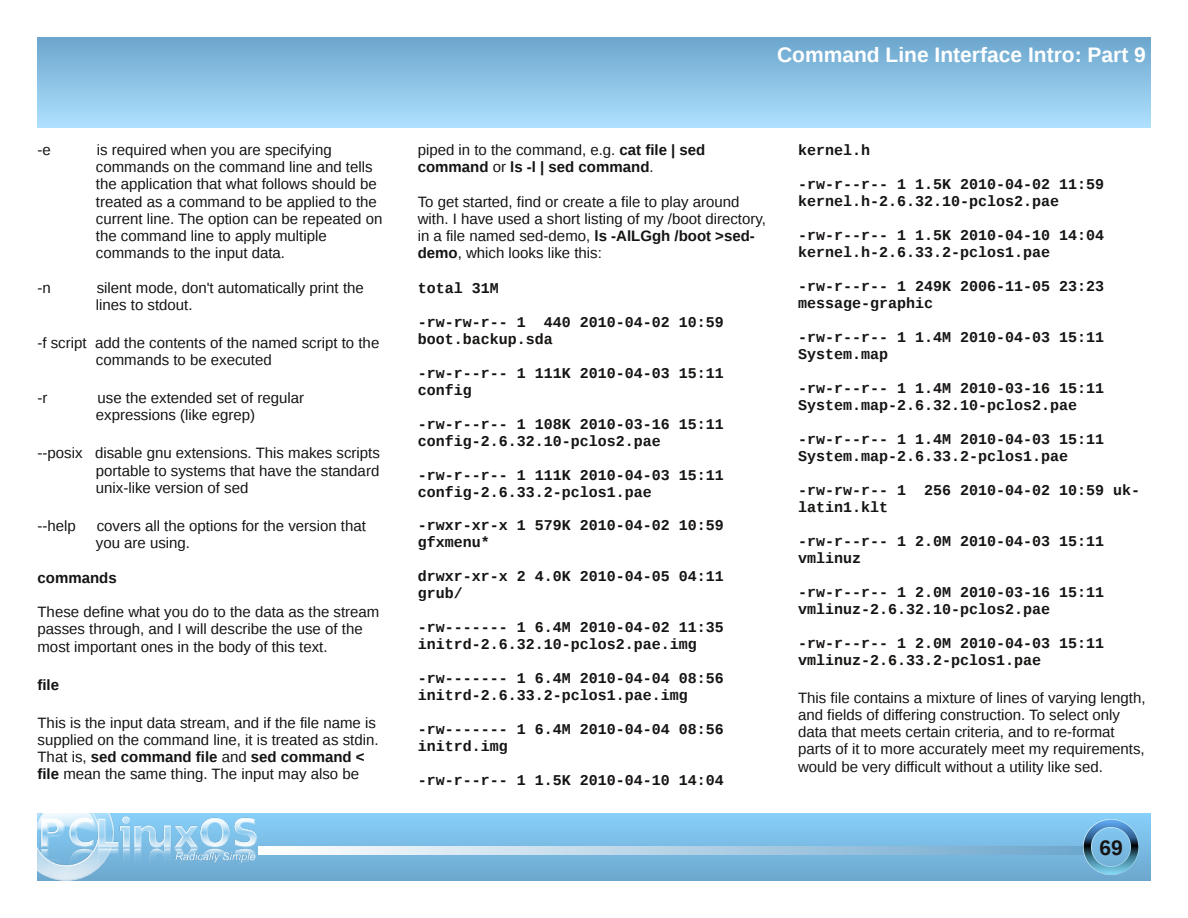
<style>
.page{position:relative;width:1188px;height:918px;background:#fff}
.page>*{position:absolute;margin:0;border:0;box-sizing:border-box;transform-origin:0 0}
.t1{font:700 21px "Liberation Sans";color:#fff}
.t2{font:700 21px "Liberation Sans";color:#161413}
.t3{font:15px/17.2px "Liberation Sans";color:#161413}
.t4{font:700 15px/17px "Liberation Mono";color:#161413}
.t5{font:700 15px/17.2px "Liberation Sans";color:#161413}
.s1{font-weight:700}
.s2{font-weight:400}
</style>
<div class="page">
<div style="left:38px;top:38px;width:1112px;height:90px;background:linear-gradient(to bottom,#6ca6cd,#aee1fe)"></div>
<div style="left:38px;top:813px;width:1112px;height:67px;background:linear-gradient(to bottom,#87d0fa,#6da7ce)"></div>
<svg style="left:258px;top:846px;width:825px;height:9px;background:#b6d3e6"></svg>
<img style="left:1083px;top:819px;width:55px;height:55px">
<img style="left:38px;top:813px;width:218px;height:67px">
<p class="t3" style="left:38px;top:141px;width:15px">-e</p>
<p class="t3" style="left:96px;top:141px;width:288px">is required when you are specifying commands on the command line and tells the application that what follows should be treated as a command to be applied to the current line. The option can be repeated on the command line to apply multiple commands to the input data.</p>
<p class="t3" style="left:38px;top:279px;width:15px">-n</p>
<p class="t3" style="left:96px;top:279px;width:270px">silent mode, don't automatically print the lines to stdout.</p>
<p class="t3" style="left:96px;top:334px;width:285px;text-indent:-58px">-f script add the contents of the named script to the commands to be executed</p>
<p class="t3" style="left:38px;top:389px;width:11px">-r</p>
<p class="t3" style="left:96px;top:389px;width:210px">use the extended set of regular expressions (like egrep)</p>
<p class="t3" style="left:96px;top:445px;width:286px;text-align:justify;text-indent:-58px">--posix disable gnu extensions. This makes scripts portable to systems that have the standard unix-like version of sed</p>
<p class="t3" style="left:38px;top:517px;width:40px">--help</p>
<p class="t3" style="left:96px;top:517px;width:272px">covers all the options for the version that you are using.</p>
<p class="t5" style="left:38px;top:569px;width:81px">commands</p>
<p class="t3" style="left:38px;top:603px;width:343px">These define what you do to the data as the stream passes through, and I will describe the use of the most important ones in the body of this text.</p>
<p class="t5" style="left:38px;top:676px;width:23px">file</p>
<p class="t3" style="left:38px;top:714px;width:343px">This is the input data stream, and if the file name is supplied on the command line, it is treated as stdin.<br>That is, <span class="s1">sed command file</span> and <span class="s1">sed command &lt; file</span> mean the same thing. The input may also be</p>
<h1 class="t1" style="left:777px;top:42px;width:370px">Command Line Interface Intro: Part 9</h1>
<p class="t5" style="left:418px;top:141px;width:289px"><span class="s2">piped in to the command, e.g.</span> cat file | sed command <span class="s2">or</span> ls -l | sed command<span class="s2">.</span></p>
<p class="t3" style="left:418px;top:193px;width:350px">To get started, find or create a file to play around with. I have used a short listing of my /boot directory, in a file named sed-demo, <span class="s1">ls -AlLGgh /boot &gt;sed&shy;demo</span>, which looks like this:</p>
<p class="t4" style="left:418px;top:279px;width:83px">total 31M</p>
<p class="t4" style="left:418px;top:313px;width:308px">-rw-rw-r-- 1 440 2010-04-02 10:59 boot.backup.sda</p>
<p class="t4" style="left:418px;top:364px;width:308px">-rw-r--r-- 1 111K 2010-04-03 15:11 config</p>
<p class="t4" style="left:418px;top:415px;width:308px">-rw-r--r-- 1 108K 2010-03-16 15:11 config-2.6.32.10-pclos2.pae</p>
<p class="t4" style="left:418px;top:466px;width:308px">-rw-r--r-- 1 111K 2010-04-03 15:11 config-2.6.33.2-pclos1.pae</p>
<p class="t4" style="left:418px;top:517px;width:308px">-rwxr-xr-x 1 579K 2010-04-02 10:59 gfxmenu*</p>
<p class="t4" style="left:418px;top:568px;width:308px">drwxr-xr-x 2 4.0K 2010-04-05 04:11 grub/</p>
<p class="t4" style="left:418px;top:619px;width:308px">-rw------- 1 6.4M 2010-04-02 11:35 initrd-2.6.32.10-pclos2.pae.img</p>
<p class="t4" style="left:418px;top:670px;width:308px">-rw------- 1 6.4M 2010-04-04 08:56 initrd-2.6.33.2-pclos1.pae.img</p>
<p class="t4" style="left:418px;top:721px;width:308px">-rw------- 1 6.4M 2010-04-04 08:56 initrd.img</p>
<p class="t4" style="left:418px;top:772px;width:308px">-rw-r--r-- 1 1.5K 2010-04-10 14:04</p>
<p class="t4" style="left:798px;top:141px;width:74px">kernel.h</p>
<p class="t4" style="left:798px;top:175px;width:308px">-rw-r--r-- 1 1.5K 2010-04-02 11:59 kernel.h-2.6.32.10-pclos2.pae</p>
<p class="t4" style="left:798px;top:226px;width:308px">-rw-r--r-- 1 1.5K 2010-04-10 14:04 kernel.h-2.6.33.2-pclos1.pae</p>
<p class="t4" style="left:798px;top:277px;width:308px">-rw-r--r-- 1 249K 2006-11-05 23:23 message-graphic</p>
<p class="t4" style="left:798px;top:328px;width:308px">-rw-r--r-- 1 1.4M 2010-04-03 15:11<br>System.map</p>
<p class="t4" style="left:798px;top:379px;width:308px">-rw-r--r-- 1 1.4M 2010-03-16 15:11<br>System.map-2.6.32.10-pclos2.pae</p>
<p class="t4" style="left:798px;top:430px;width:308px">-rw-r--r-- 1 1.4M 2010-04-03 15:11<br>System.map-2.6.33.2-pclos1.pae</p>
<p class="t4" style="left:798px;top:481px;width:344px">-rw-rw-r-- 1 256 2010-04-02 10:59 uk&shy;latin1.klt</p>
<p class="t4" style="left:798px;top:532px;width:308px">-rw-r--r-- 1 2.0M 2010-04-03 15:11 vmlinuz</p>
<p class="t4" style="left:798px;top:583px;width:308px">-rw-r--r-- 1 2.0M 2010-03-16 15:11 vmlinuz-2.6.32.10-pclos2.pae</p>
<p class="t4" style="left:798px;top:634px;width:308px">-rw-r--r-- 1 2.0M 2010-04-03 15:11 vmlinuz-2.6.33.2-pclos1.pae</p>
<p class="t3" style="left:798px;top:689px;width:349px">This file contains a mixture of lines of varying length, and fields of differing construction. To select only data that meets certain criteria, and to re-format parts of it to more accurately meet my requirements, would be very difficult without a utility like sed.</p>
<h1 class="t2" style="left:1100px;top:835px;width:25px">69</h1>
</div>
